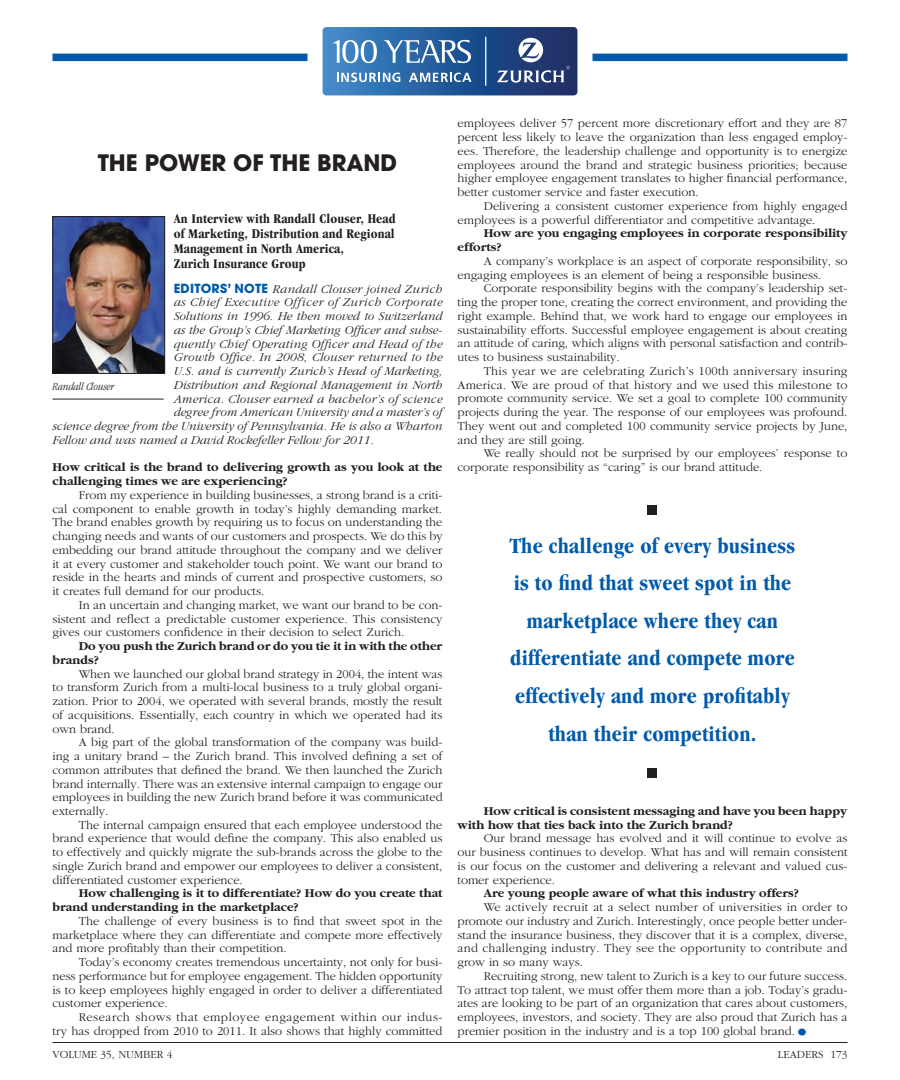
<style>
.page{position:relative;width:900px;height:1080px;background:#fff}
.page>*{position:absolute;margin:0;border:0;box-sizing:border-box;transform-origin:0 0}
.t1{font:700 condensed 22.5px/37.5px "Garamond";letter-spacing:.01em;color:#015aaa;text-align:center}
.t2{font:700 22.5px "Avant Garde";color:#231f20}
.t3{font:700 condensed 13.75px/15px "Garamond";letter-spacing:.01em;color:#231f20}
.t4{font:300 12.5px/13.8px "Garamond";color:#231f20;text-align:justify}
.t5{font:700 12.5px/13.8px "Garamond";color:#231f20}
.t6{font:italic 300 12.5px "Garamond";color:#231f20}
.t7{font:italic 300 12.5px "Garamond";letter-spacing:.02em;color:#231f20}
.t8{font:300 12.5px/13.8px "Garamond";letter-spacing:.04em;color:#231f20;text-align:right}
.t9{font:italic 300 12.5px "Garamond";letter-spacing:.04em;color:#231f20}
.t10{font:300 11.25px "Garamond";color:#231f20}
.t11{font:italic 300 condensed 11.25px "Garamond";color:#231f20}
.s1{font-family:"Avant Garde";font-weight:700;font-style:normal;color:#015aaa}
.s2{font-size:22.5px;color:#015aaa}
</style>
<div class="page">
<svg style="left:323px;top:27px;width:254px;height:68px;background:#436ea4"></svg>
<div style="left:592px;top:54px;width:256px;height:7px;background:#015aaa"></div>
<div style="left:52px;top:54px;width:256px;height:7px;background:#015aaa"></div>
<img style="left:54px;top:218px;width:109px;height:154px">
<div style="left:52px;top:216px;width:113px;height:158px;border:1px solid #231f20"></div>
<hr style="left:52px;top:399px;width:112px;height:1px;background:#231f20">
<div style="left:648px;top:505px;width:10px;height:10px;background:#231f20"></div>
<div style="left:648px;top:768px;width:10px;height:10px;background:#231f20"></div>
<hr style="left:52px;top:1042px;width:796px;height:1px;background:#231f20">
<h1 class="t2" style="left:98px;top:149px;width:301px">THE POWER OF THE BRAND</h1>
<p class="t3" style="left:174px;top:211px;width:223px">An Interview with Randall Clouser, Head of Marketing, Distribution and Regional Management in North America,<br>Zurich Insurance Group</p>
<p class="t7" style="left:174px;top:282px;width:270px"><span class="s1">EDITORS’ NOTE</span> Randall Clouser joined Zurich</p>
<p class="t9" style="left:174px;top:296px;width:270px">as Chief Executive Officer of Zurich Corporate</p>
<p class="t6" style="left:174px;top:310px;width:270px">Solutions in 1996. He then moved to Switzerland</p>
<p class="t6" style="left:174px;top:323px;width:270px">as the Group’s Chief Marketing Officer and subse-</p>
<p class="t7" style="left:174px;top:337px;width:270px">quently Chief Operating Officer and Head of the</p>
<p class="t7" style="left:174px;top:351px;width:270px">Growth Office. In 2008, Clouser returned to the</p>
<p class="t6" style="left:174px;top:365px;width:270px">U.S. and is currently Zurich’s Head of Marketing,</p>
<p class="t6" style="left:174px;top:378px;width:270px">Distribution and Regional Management in North</p>
<p class="t7" style="left:174px;top:392px;width:270px">America. Clouser earned a bachelor’s of science</p>
<p class="t6" style="left:174px;top:406px;width:270px">degree from American University and a master’s of</p>
<p class="t6" style="left:52px;top:420px;width:391px">science degree from the University of Pennsylvania. He is also a Wharton</p>
<p class="t6" style="left:52px;top:433px;width:323px">Fellow and was named a David Rockefeller Fellow for 2011.</p>
<p class="t5" style="left:52px;top:461px;width:391px">How critical is the brand to delivering growth as you look at the challenging times we are experiencing?</p>
<p class="t4" style="left:52px;top:488px;width:392px;text-indent:26px">From my experience in building businesses, a strong brand is a criti&shy;cal component to enable growth in today’s highly demanding market.<br>The brand enables growth by requiring us to focus on understanding the changing needs and wants of our customers and prospects. We do this by embedding our brand attitude throughout the company and we deliver it at every customer and stakeholder touch point. We want our brand to reside in the hearts and minds of current and prospective customers, so it creates full demand for our products.</p>
<p class="t4" style="left:52px;top:598px;width:392px;text-indent:26px">In an uncertain and changing market, we want our brand to be con&shy;sistent and reflect a predictable customer experience. This consistency gives our customers confidence in their decision to select Zurich.</p>
<p class="t5" style="left:52px;top:639px;width:391px;text-indent:26px">Do you push the Zurich brand or do you tie it in with the other brands?</p>
<p class="t4" style="left:52px;top:667px;width:392px;text-indent:26px">When we launched our global brand strategy in 2004, the intent was to transform Zurich from a multi-local business to a truly global organi&shy;zation. Prior to 2004, we operated with several brands, mostly the result of acquisitions. Essentially, each country in which we operated had its own brand.</p>
<p class="t4" style="left:52px;top:736px;width:392px;text-indent:26px">A big part of the global transformation of the company was build&shy;ing a unitary brand – the Zurich brand. This involved defining a set of common attributes that defined the brand. We then launched the Zurich brand internally. There was an extensive internal campaign to engage our employees in building the new Zurich brand before it was communicated externally.</p>
<p class="t4" style="left:52px;top:818px;width:392px;text-indent:26px">The internal campaign ensured that each employee understood the brand experience that would define the company. This also enabled us to effectively and quickly migrate the sub-brands across the globe to the single Zurich brand and empower our employees to deliver a consistent, differentiated customer experience.</p>
<p class="t5" style="left:52px;top:887px;width:391px;text-indent:26px">How challenging is it to differentiate? How do you create that brand understanding in the marketplace?</p>
<p class="t4" style="left:52px;top:914px;width:392px;text-indent:26px">The challenge of every business is to find that sweet spot in the marketplace where they can differentiate and compete more effectively and more profitably than their competition.</p>
<p class="t4" style="left:52px;top:956px;width:392px;text-indent:26px">Today’s economy creates tremendous uncertainty, not only for busi&shy;ness performance but for employee engagement. The hidden opportunity is to keep employees highly engaged in order to deliver a differentiated customer experience.</p>
<p class="t8" style="left:52px;top:1011px;width:392px">Research shows that employee engagement within our indus-<br>try has dropped from 2010 to 2011. It also shows that highly committed</p>
<p class="t11" style="left:53px;top:380px;width:63px">Randall Clouser</p>
<p class="t4" style="left:458px;top:117px;width:392px">employees deliver 57 percent more discretionary effort and they are 87 percent less likely to leave the organization than less engaged employ&shy;ees. Therefore, the leadership challenge and opportunity is to energize employees around the brand and strategic business priorities; because higher employee engagement translates to higher financial performance, better customer service and faster execution.</p>
<p class="t4" style="left:458px;top:199px;width:392px;text-indent:26px">Delivering a consistent customer experience from highly engaged employees is a powerful differentiator and competitive advantage.</p>
<p class="t5" style="left:458px;top:227px;width:391px;text-indent:26px">How are you engaging employees in corporate responsibility efforts?</p>
<p class="t4" style="left:458px;top:254px;width:392px;text-indent:26px">A company’s workplace is an aspect of corporate responsibility, so engaging employees is an element of being a responsible business.</p>
<p class="t4" style="left:458px;top:282px;width:391px;text-indent:26px">Corporate responsibility begins with the company’s leadership set&shy;ting the proper tone, creating the correct environment, and providing the right example. Behind that, we work hard to engage our employees in sustainability efforts. Successful employee engagement is about creating an attitude of caring, which aligns with personal satisfaction and contrib&shy;utes to business sustainability.</p>
<p class="t4" style="left:458px;top:364px;width:392px;text-indent:26px">This year we are celebrating Zurich’s 100th anniversary insuring America. We are proud of that history and we used this milestone to promote community service. We set a goal to complete 100 community projects during the year. The response of our employees was profound.<br>They went out and completed 100 community service projects by June, and they are still going.</p>
<p class="t4" style="left:458px;top:447px;width:391px;text-indent:26px">We really should not be surprised by our employees’ response to corporate responsibility as “caring” is our brand attitude.</p>
<h1 class="t1" style="left:510px;top:527px;width:287px">The challenge of every business is to find that sweet spot in the marketplace where they can differentiate and compete more effectively and more profitably than their competition.</h1>
<p class="t5" style="left:458px;top:804px;width:391px;text-indent:26px">How critical is consistent messaging and have you been happy with how that ties back into the Zurich brand?</p>
<p class="t4" style="left:458px;top:832px;width:392px;text-indent:26px">Our brand message has evolved and it will continue to evolve as our business continues to develop. What has and will remain consistent is our focus on the customer and delivering a relevant and valued cus&shy;tomer experience.</p>
<p class="t5" style="left:484px;top:887px;width:317px">Are young people aware of what this industry offers?</p>
<p class="t4" style="left:458px;top:901px;width:392px;text-indent:26px">We actively recruit at a select number of universities in order to promote our industry and Zurich. Interestingly, once people better under&shy;stand the insurance business, they discover that it is a complex, diverse, and challenging industry. They see the opportunity to contribute and grow in so many ways.</p>
<p class="t4" style="left:458px;top:969px;width:392px;text-indent:26px">Recruiting strong, new talent to Zurich is a key to our future success.<br>To attract top talent, we must offer them more than a job. Today’s gradu&shy;ates are looking to be part of an organization that cares about customers, employees, investors, and society. They are also proud that Zurich has a premier position in the industry and is a top 100 global brand.<span class="s2">•</span></p>
<p class="t10" style="left:52px;top:1048px;width:121px">VOLUME 35, NUMBER 4</p>
<p class="t10" style="left:778px;top:1048px;width:71px">LEADERS 173</p>
</div>
